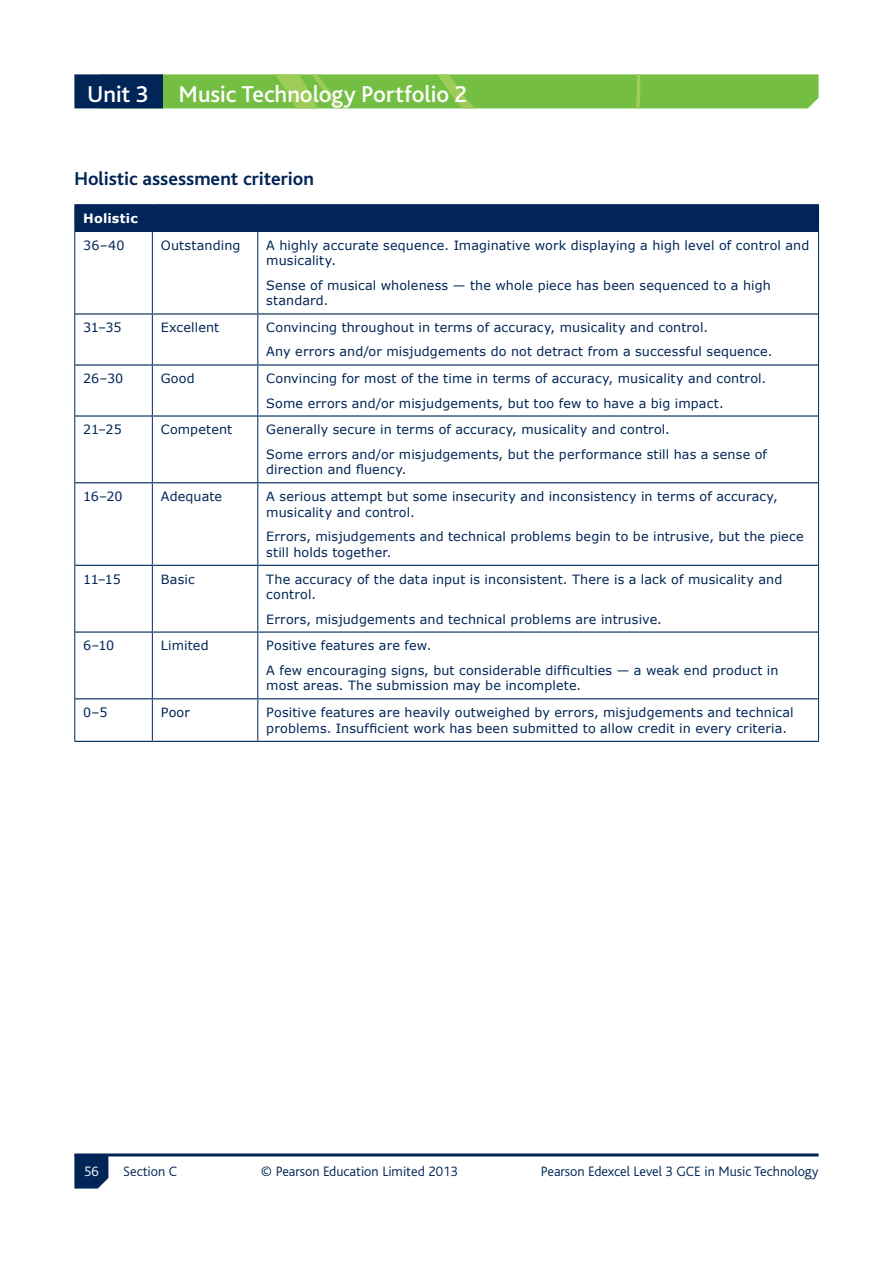
<style>
.page{position:relative;width:893px;height:1263px;background:#fff}
.page>*{position:absolute;margin:0;border:0;box-sizing:border-box;transform-origin:0 0}
.t1{font:500 24px "Bliss 2";letter-spacing:-.005em;color:#fff}
.t2{font:700 19.5px "Bliss";color:#002556}
.t3{font:300 14.25px "Bliss";color:#002556}
.t4{font:300 14.25px "Bliss";color:#fff}
.t5{font:12.75px/15.8px "Verdana";letter-spacing:.01em;color:#002556}
.t6{font:700 12.75px "Verdana";letter-spacing:.01em;color:#fff}
</style>
<div class="page">
<hr style="left:74px;top:1153px;width:745px;height:3px;background:#002556">
<svg style="left:74px;top:1154px;width:34px;height:34px"></svg>
<svg style="left:163px;top:74px;width:656px;height:34px;background:#78c047"></svg>
<div style="left:74px;top:74px;width:89px;height:34px;background:#002556"></div>
<div style="left:75px;top:205px;width:744px;height:26px;background:#002556"></div>
<svg style="left:75px;top:232px;width:743px;height:509px"></svg>
<svg style="left:74px;top:205px;width:1px;height:26px"></svg>
<hr style="left:74px;top:204px;width:78px;height:1px;background:#002556">
<hr style="left:152px;top:204px;width:106px;height:1px;background:#002556">
<hr style="left:258px;top:204px;width:561px;height:1px;background:#002556">
<hr style="left:152px;top:232px;width:1px;height:81px;background:#002556">
<hr style="left:257px;top:232px;width:1px;height:81px;background:#002556">
<hr style="left:74px;top:231px;width:1px;height:83px;background:#002556">
<hr style="left:818px;top:231px;width:1px;height:83px;background:#002556">
<hr style="left:75px;top:231px;width:77px;height:1px;background:#002556">
<hr style="left:152px;top:231px;width:106px;height:1px;background:#002556">
<hr style="left:258px;top:231px;width:560px;height:1px;background:#002556">
<hr style="left:152px;top:315px;width:1px;height:49px;background:#002556">
<hr style="left:257px;top:315px;width:1px;height:49px;background:#002556">
<hr style="left:74px;top:314px;width:1px;height:51px;background:#002556">
<hr style="left:818px;top:314px;width:1px;height:51px;background:#002556">
<hr style="left:75px;top:313px;width:77px;height:2px;background:#002556">
<hr style="left:152px;top:313px;width:106px;height:2px;background:#002556">
<hr style="left:258px;top:313px;width:560px;height:2px;background:#002556">
<hr style="left:152px;top:366px;width:1px;height:49px;background:#002556">
<hr style="left:257px;top:366px;width:1px;height:49px;background:#002556">
<hr style="left:74px;top:365px;width:1px;height:51px;background:#002556">
<hr style="left:818px;top:365px;width:1px;height:51px;background:#002556">
<hr style="left:75px;top:364px;width:77px;height:2px;background:#002556">
<hr style="left:152px;top:364px;width:106px;height:2px;background:#002556">
<hr style="left:258px;top:364px;width:560px;height:2px;background:#002556">
<hr style="left:152px;top:417px;width:1px;height:65px;background:#002556">
<hr style="left:257px;top:417px;width:1px;height:65px;background:#002556">
<hr style="left:74px;top:416px;width:1px;height:67px;background:#002556">
<hr style="left:818px;top:416px;width:1px;height:67px;background:#002556">
<hr style="left:75px;top:415px;width:77px;height:2px;background:#002556">
<hr style="left:152px;top:415px;width:106px;height:2px;background:#002556">
<hr style="left:258px;top:415px;width:560px;height:2px;background:#002556">
<hr style="left:152px;top:483px;width:1px;height:82px;background:#002556">
<hr style="left:257px;top:483px;width:1px;height:82px;background:#002556">
<hr style="left:74px;top:483px;width:1px;height:82px;background:#002556">
<hr style="left:818px;top:483px;width:1px;height:82px;background:#002556">
<hr style="left:75px;top:482px;width:77px;height:1px;background:#002556">
<hr style="left:152px;top:482px;width:106px;height:1px;background:#002556">
<hr style="left:258px;top:482px;width:560px;height:1px;background:#002556">
<hr style="left:152px;top:566px;width:1px;height:65px;background:#002556">
<hr style="left:257px;top:566px;width:1px;height:65px;background:#002556">
<hr style="left:74px;top:565px;width:1px;height:67px;background:#002556">
<hr style="left:818px;top:565px;width:1px;height:67px;background:#002556">
<hr style="left:75px;top:565px;width:77px;height:1px;background:#002556">
<hr style="left:152px;top:565px;width:106px;height:1px;background:#002556">
<hr style="left:258px;top:565px;width:560px;height:1px;background:#002556">
<hr style="left:152px;top:633px;width:1px;height:65px;background:#002556">
<hr style="left:257px;top:633px;width:1px;height:65px;background:#002556">
<hr style="left:74px;top:632px;width:1px;height:67px;background:#002556">
<hr style="left:818px;top:632px;width:1px;height:67px;background:#002556">
<hr style="left:75px;top:631px;width:77px;height:2px;background:#002556">
<hr style="left:152px;top:631px;width:106px;height:2px;background:#002556">
<hr style="left:258px;top:631px;width:560px;height:2px;background:#002556">
<hr style="left:74px;top:741px;width:78px;height:1px;background:#002556">
<hr style="left:152px;top:741px;width:106px;height:1px;background:#002556">
<hr style="left:258px;top:741px;width:561px;height:1px;background:#002556">
<hr style="left:152px;top:699px;width:1px;height:42px;background:#002556">
<hr style="left:257px;top:699px;width:1px;height:42px;background:#002556">
<hr style="left:74px;top:699px;width:1px;height:42px;background:#002556">
<hr style="left:818px;top:699px;width:1px;height:42px;background:#002556">
<hr style="left:75px;top:698px;width:77px;height:1px;background:#002556">
<hr style="left:152px;top:698px;width:106px;height:1px;background:#002556">
<hr style="left:258px;top:698px;width:560px;height:1px;background:#002556">
<h1 class="t1" style="left:87px;top:80px;width:381px">Unit 3 Music Technology Portfolio 2</h1>
<h2 class="t2" style="left:74px;top:168px;width:241px">Holistic assessment criterion</h2>
<p class="t6" style="left:83px;top:210px;width:56px">Holistic</p>
<p class="t5" style="left:83px;top:237px;width:43px">36–40</p>
<p class="t5" style="left:161px;top:237px;width:81px">Outstanding</p>
<p class="t5" style="left:266px;top:237px;width:544px">A highly accurate sequence. Imaginative work displaying a high level of control and musicality.</p>
<p class="t5" style="left:266px;top:277px;width:506px">Sense of musical wholeness — the whole piece has been sequenced to a high standard.</p>
<p class="t5" style="left:83px;top:319px;width:40px">31–35</p>
<p class="t5" style="left:161px;top:319px;width:60px">Excellent</p>
<p class="t5" style="left:266px;top:315px;width:508px;line-height:24.3px">Convincing throughout in terms of accuracy, musicality and control.<br>Any errors and/or misjudgements do not detract from a successful sequence.</p>
<p class="t5" style="left:83px;top:370px;width:42px">26–30</p>
<p class="t5" style="left:161px;top:370px;width:35px">Good</p>
<p class="t5" style="left:266px;top:366px;width:501px;line-height:24.3px">Convincing for most of the time in terms of accuracy, musicality and control.<br>Some errors and/or misjudgements, but too few to have a big impact.</p>
<p class="t5" style="left:83px;top:421px;width:40px">21–25</p>
<p class="t5" style="left:161px;top:421px;width:73px">Competent</p>
<p class="t5" style="left:266px;top:417px;width:502px;line-height:24.3px">Generally secure in terms of accuracy, musicality and control.<br>Some errors and/or misjudgements, but the performance still has a sense of</p>
<p class="t5" style="left:266px;top:461px;width:142px">direction and fluency.</p>
<p class="t5" style="left:83px;top:488px;width:41px">16–20</p>
<p class="t5" style="left:161px;top:488px;width:63px">Adequate</p>
<p class="t5" style="left:266px;top:488px;width:513px">A serious attempt but some insecurity and inconsistency in terms of accuracy, musicality and control.</p>
<p class="t5" style="left:266px;top:528px;width:539px">Errors, misjudgements and technical problems begin to be intrusive, but the piece still holds together.</p>
<p class="t5" style="left:83px;top:571px;width:39px">11–15</p>
<p class="t5" style="left:161px;top:571px;width:35px">Basic</p>
<p class="t5" style="left:266px;top:571px;width:518px">The accuracy of the data input is inconsistent. There is a lack of musicality and control.</p>
<p class="t5" style="left:266px;top:611px;width:397px">Errors, misjudgements and technical problems are intrusive.</p>
<p class="t5" style="left:83px;top:637px;width:32px">6–10</p>
<p class="t5" style="left:161px;top:637px;width:49px">Limited</p>
<p class="t5" style="left:266px;top:633px;width:514px;line-height:24.3px">Positive features are few.<br>A few encouraging signs, but considerable difficulties — a weak end product in</p>
<p class="t5" style="left:266px;top:677px;width:316px">most areas. The submission may be incomplete.</p>
<p class="t5" style="left:83px;top:704px;width:26px">0–5</p>
<p class="t5" style="left:161px;top:704px;width:31px">Poor</p>
<p class="t5" style="left:266px;top:704px;width:529px">Positive features are heavily outweighed by errors, misjudgements and technical problems. Insufficient work has been submitted to allow credit in every criteria.</p>
<p class="t4" style="left:84px;top:1164px;width:16px">56</p>
<p class="t3" style="left:123px;top:1164px;width:55px">Section C</p>
<p class="t3" style="left:261px;top:1164px;width:198px">© Pearson Education Limited 2013</p>
<p class="t3" style="left:541px;top:1164px;width:279px">Pearson Edexcel Level 3 GCE in Music Technology</p>
</div>
